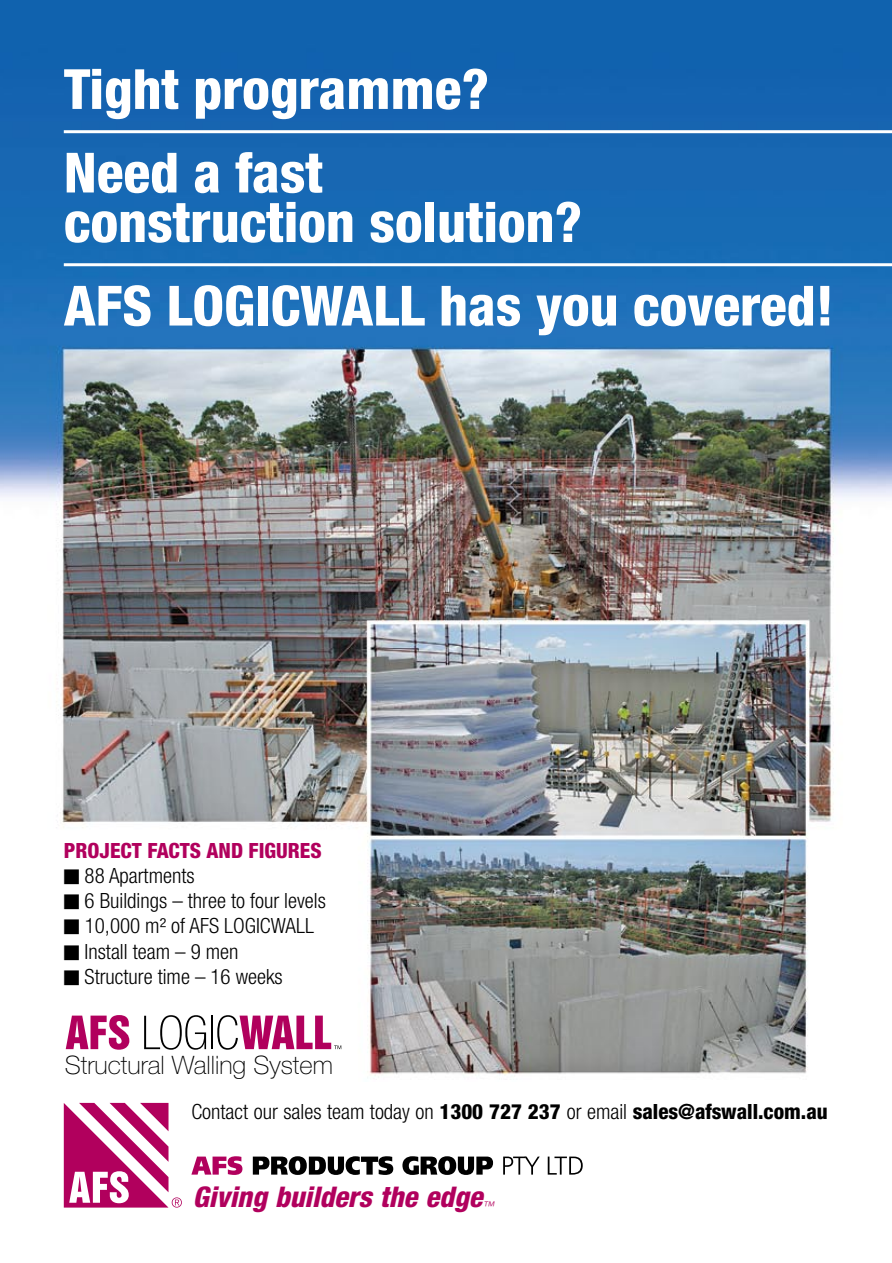
<style>
.page{position:relative;width:892px;height:1263px;background:#fff}
.page>*{position:absolute;margin:0;border:0;box-sizing:border-box;transform-origin:0 0}
.t1{font:800 condensed 55.5px/83.6px "Helvetica Neue";color:#fff}
.t2{font:italic 800 condensed 28.5px "Helvetica Neue";color:#b1005d}
.t3{font:100 25.35px "Helvetica Neue";color:#000}
.t4{font:300 condensed 21px/25.2px "Helvetica Neue";color:#000}
.t5{font:800 condensed 21px "Helvetica Neue";color:#b1005d}
.t6{font:italic 300 condensed 12px "Helvetica Neue";color:#b1005d}
.s1{font-weight:800}
</style>
<div class="page">
<img style="left:0;top:0;width:892px;height:1076px">
<hr style="left:64px;top:130px;width:828px;height:3px;background:#fff">
<hr style="left:64px;top:263px;width:828px;height:3px;background:#fff">
<svg style="left:66px;top:1015px;width:63px;height:35px"></svg>
<svg style="left:144px;top:1015px;width:62px;height:35px"></svg>
<hr style="left:211px;top:1016px;width:2px;height:33px;background:#000">
<svg style="left:217px;top:1015px;width:124px;height:35px"></svg>
<svg style="left:64px;top:1103px;width:118px;height:104px"></svg>
<svg style="left:191px;top:1156px;width:51px;height:19px"></svg>
<svg style="left:253px;top:1156px;width:140px;height:19px"></svg>
<svg style="left:402px;top:1156px;width:91px;height:19px"></svg>
<svg style="left:503px;top:1156px;width:37px;height:18px"></svg>
<svg style="left:548px;top:1156px;width:35px;height:18px"></svg>
<svg style="left:64px;top:869px;width:15px;height:15px"></svg>
<svg style="left:64px;top:894px;width:15px;height:15px"></svg>
<svg style="left:64px;top:920px;width:15px;height:14px"></svg>
<svg style="left:64px;top:945px;width:15px;height:15px"></svg>
<svg style="left:64px;top:970px;width:15px;height:15px"></svg>
<h1 class="t1" style="left:64px;top:46px;width:427px">Tight programme?<br>Need a fast</h1>
<h1 class="t1" style="left:64px;top:180px;width:772px">construction solution?<br>AFS LOGICWALL has you covered!</h1>
<p class="t5" style="left:64px;top:837px;width:259px">PROJECT FACTS AND FIGURES</p>
<p class="t4" style="left:85px;top:863px;width:243px">88 Apartments<br>6 Buildings – three to four levels<br>10,000 m² of AFS LOGICWALL<br>Install team – 9 men<br>Structure time – 16 weeks</p>
<p class="t3" style="left:65px;top:1050px;width:269px">Structural Walling System</p>
<p class="t4" style="left:191px;top:1098px;width:638px">Contact our sales team today on <span class="s1">1300 727 237</span> or email <span class="s1">sales@afswall.com.au</span></p>
<h2 class="t2" style="left:193px;top:1179px;width:291px">Giving builders the edge</h2>
<p class="t6" style="left:482px;top:1199px;width:13px">™</p>
</div>
